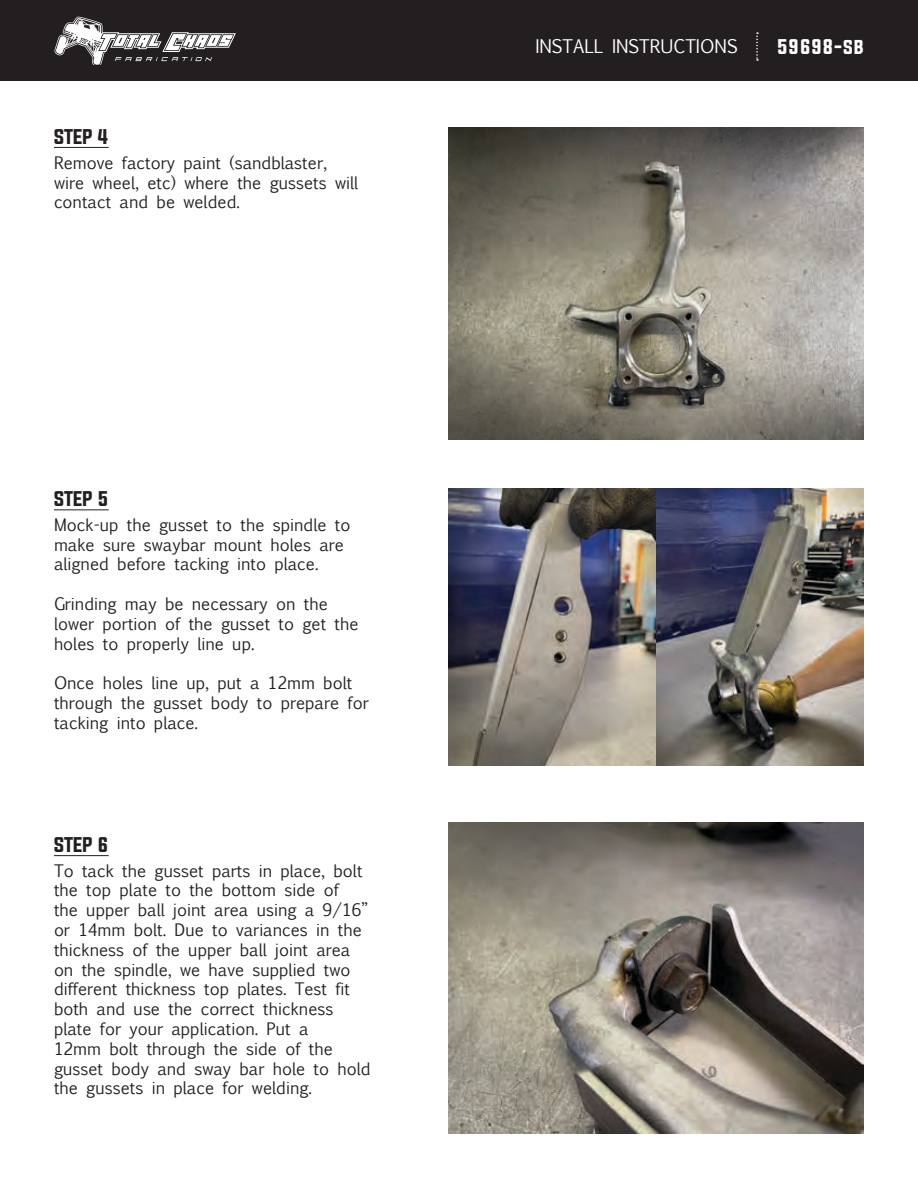
<style>
.page{position:relative;width:918px;height:1188px;background:#fff}
.page>*{position:absolute;margin:0;border:0;box-sizing:border-box;transform-origin:0 0}
.t1{font:18px "Euphemia UCAS";color:#fff}
.t2{font:18px "Evogria";color:#231f20}
.t3{font:18px "Evogria";color:#fff}
.t4{font:16.5px/19.8px "Euphemia UCAS";color:#231f20}
</style>
<div class="page">
<div style="left:0;top:0;width:918px;height:81px;background:#231f20"></div>
<svg style="left:54px;top:17px;width:182px;height:47px"></svg>
<svg style="left:756px;top:32px;width:2px;height:29px"></svg>
<img style="left:449px;top:128px;width:415px;height:311px">
<img style="left:449px;top:823px;width:415px;height:311px">
<img style="left:449px;top:488px;width:415px;height:277px">
<hr style="left:54px;top:147px;width:55px;height:1px;background:#231f20">
<hr style="left:54px;top:509px;width:55px;height:1px;background:#231f20">
<hr style="left:54px;top:855px;width:55px;height:1px;background:#231f20">
<p class="t2" style="left:54px;top:124px;width:56px">STEP 4</p>
<p class="t4" style="left:54px;top:153px;width:306px">Remove factory paint (sandblaster, wire wheel, etc) where the gussets will contact and be welded.</p>
<p class="t2" style="left:54px;top:486px;width:56px">STEP 5</p>
<p class="t4" style="left:54px;top:515px;width:298px">Mock-up the gusset to the spindle to make sure swaybar mount holes are aligned before tacking into place.</p>
<p class="t4" style="left:54px;top:594px;width:306px">Grinding may be necessary on the lower portion of the gusset to get the holes to properly line up.</p>
<p class="t4" style="left:54px;top:673px;width:316px">Once holes line up, put a 12mm bolt through the gusset body to prepare for tacking into place.</p>
<p class="t2" style="left:54px;top:832px;width:56px">STEP 6</p>
<p class="t4" style="left:54px;top:861px;width:318px">To tack the gusset parts in place, bolt the top plate to the bottom side of<br>the upper ball joint area using a 9/16” or 14mm bolt. Due to variances in the thickness of the upper ball joint area on the spindle, we have supplied two different thickness top plates. Test fit both and use the correct thickness plate for your application. Put a<br>12mm bolt through the side of the gusset body and sway bar hole to hold the gussets in place for welding.</p>
<p class="t1" style="left:535px;top:34px;width:204px">INSTALL INSTRUCTIONS</p>
<p class="t3" style="left:776px;top:34px;width:89px">59698-sb</p>
</div>
